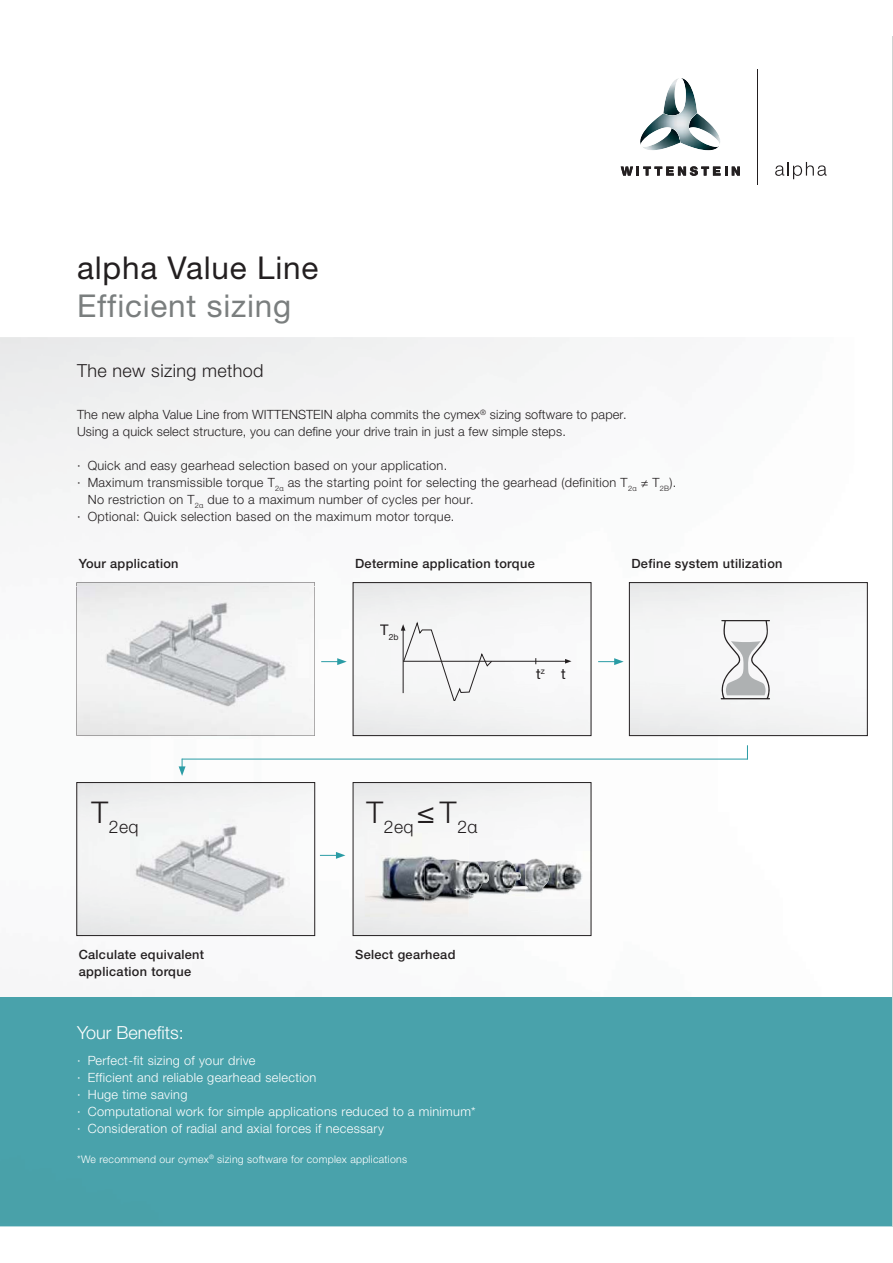
<style>
.page{position:relative;width:893px;height:1263px;background:#fff}
.page>*{position:absolute;margin:0;border:0;box-sizing:border-box;transform-origin:0 0}
.t1{font:31.5px "Helvetica Neue LTW1 G";letter-spacing:.025em;color:#7a7e7e}
.t2{font:31.5px "Helvetica Neue LTW1 G";letter-spacing:.025em;color:#231f20}
.t3{font:300 18px "Helvetica Neue LTW1 G";letter-spacing:.02em;color:#231f20}
.t4{font:300 18px "Helvetica Neue LTW1 G";color:#fff}
.t5{font:300 17.55px "Helvetica Neue LTW1 G";letter-spacing:.025em;color:#231f20}
.t6{font:14.7px "Helvetica Neue LT Std";color:#231f20}
.t7{font:300 12.75px/17px "Helvetica Neue LTW1 G";letter-spacing:.025em;color:#231f20}
.t8{font:300 12.75px/17px "Helvetica Neue LTW1 G";letter-spacing:.025em;color:#fff}
.t9{font:500 12.75px/17px "Helvetica Neue LTW1 G";letter-spacing:.025em;color:#231f20}
.t10{font:300 10.5px "Helvetica Neue LTW1 G";letter-spacing:.025em;color:#fff}
.t11{font:8.55px "Helvetica Neue LT Std";color:#231f20}
</style>
<div class="page">
<img style="left:0;top:591px;width:106px;height:346px">
<img style="left:267px;top:591px;width:106px;height:346px">
<img style="left:588px;top:591px;width:52px;height:346px">
<img style="left:178px;top:758px;width:89px;height:10px">
<div style="left:0;top:997px;width:892px;height:229px;background:#49a2ab"></div>
<div style="left:0;top:997px;width:854px;height:225px;background:#49a2ab"></div>
<svg style="left:747px;top:745px;width:1px;height:14px"></svg>
<svg style="left:179px;top:759px;width:7px;height:17px"></svg>
<img style="left:76px;top:583px;width:239px;height:156px">
<svg style="left:77px;top:582px;width:238px;height:5px"></svg>
<img style="left:77px;top:587px;width:238px;height:149px">
<img style="left:79px;top:784px;width:234px;height:150px">
<img style="left:131px;top:813px;width:158px;height:110px">
<div style="left:77px;top:782px;width:238px;height:154px;border:1px solid #231f20"></div>
<img style="left:355px;top:784px;width:234px;height:150px">
<img style="left:591px;top:851px;width:2px;height:47px">
<img style="left:525px;top:881px;width:64px;height:17px">
<img style="left:525px;top:861px;width:4px;height:35px">
<img style="left:527px;top:859px;width:21px;height:29px">
<img style="left:478px;top:871px;width:29px;height:28px">
<img style="left:497px;top:864px;width:16px;height:32px">
<img style="left:489px;top:891px;width:20px;height:7px">
<svg style="left:511px;top:886px;width:16px;height:11px"></svg>
<img style="left:469px;top:898px;width:9px;height:6px">
<img style="left:469px;top:861px;width:20px;height:37px">
<img style="left:365px;top:833px;width:104px;height:84px">
<img style="left:408px;top:859px;width:61px;height:45px">
<img style="left:464px;top:866px;width:5px;height:26px">
<img style="left:423px;top:857px;width:41px;height:46px">
<div style="left:353px;top:782px;width:238px;height:154px;border:1px solid #231f20"></div>
<div style="left:355px;top:584px;width:234px;height:150px;background:#f3f4f4"></div>
<hr style="left:403px;top:661px;width:163px;height:1px;background:#231f20">
<svg style="left:565px;top:659px;width:6px;height:5px"></svg>
<svg style="left:401px;top:620px;width:92px;height:81px"></svg>
<div style="left:353px;top:582px;width:238px;height:154px;border:1px solid #231f20"></div>
<img style="left:631px;top:583px;width:237px;height:153px">
<svg style="left:720px;top:620px;width:50px;height:79px"></svg>
<div style="left:629px;top:582px;width:238px;height:154px;border:1px solid #231f20"></div>
<svg style="left:321px;top:658px;width:26px;height:7px"></svg>
<svg style="left:598px;top:658px;width:26px;height:7px"></svg>
<hr style="left:182px;top:759px;width:566px;height:1px;background:#2a9ca5">
<svg style="left:320px;top:852px;width:25px;height:7px"></svg>
<hr style="left:892px;top:36px;width:1px;height:1190px;background:#d0d3d2">
<svg style="left:621px;top:166px;width:119px;height:10px"></svg>
<svg style="left:775px;top:162px;width:52px;height:17px"></svg>
<hr style="left:758px;top:69px;width:1px;height:116px;background:#231f20">
<svg style="left:640px;top:78px;width:80px;height:72px"></svg>
<h1 class="t2" style="left:77px;top:256px;width:243px">alpha Value Line</h1>
<h1 class="t1" style="left:77px;top:294px;width:216px">Efficient sizing</h1>
<h2 class="t3" style="left:77px;top:364px;width:188px">The new sizing method</h2>
<p class="t7" style="left:77px;top:407px;width:551px">The new alpha Value Line from WITTENSTEIN alpha commits the cymex<sup>®</sup> sizing software to paper.<br>Using a quick select structure, you can define your drive train in just a few simple steps.</p>
<p class="t7" style="left:77px;top:458px;width:372px">· Quick and easy gearhead selection based on your application.</p>
<p class="t7" style="left:77px;top:475px;width:601px">· Maximum transmissible torque T<sub>2α</sub> as the starting point for selecting the gearhead (definition T<sub>2α</sub> ≠ T<sub>2B</sub>).</p>
<p class="t7" style="left:88px;top:492px;width:387px">No restriction on T<sub>2α</sub> due to a maximum number of cycles per hour.</p>
<p class="t7" style="left:77px;top:509px;width:379px">· Optional: Quick selection based on the maximum motor torque.</p>
<p class="t9" style="left:79px;top:556px;width:101px">Your application</p>
<p class="t9" style="left:355px;top:556px;width:181px">Determine application torque</p>
<p class="t11" style="left:380px;top:632px;width:20px"><sup>T</sup>2b</p>
<h3 class="t5" style="left:91px;top:820px;width:49px"><sup>T</sup>2eq</h3>
<h3 class="t5" style="left:366px;top:820px;width:112px"><sup>T</sup>2eq <sup>≤</sup> <sup>T</sup>2α</h3>
<p class="t9" style="left:79px;top:947px;width:127px">Calculate equivalent application torque</p>
<p class="t9" style="left:355px;top:947px;width:102px">Select gearhead</p>
<h2 class="t4" style="left:77px;top:1026px;width:108px">Your Benefits:</h2>
<p class="t8" style="left:77px;top:1053px;width:400px">· Perfect-fit sizing of your drive<br>· Efficient and reliable gearhead selection<br>· Huge time saving<br>· Computational work for simple applications reduced to a minimum* · Consideration of radial and axial forces if necessary</p>
<p class="t10" style="left:77px;top:1155px;width:331px">*We recommend our cymex<sup>®</sup> sizing software for complex applications</p>
<p class="t6" style="left:536px;top:666px;width:6px">t</p>
<p class="t6" style="left:561px;top:666px;width:6px">t</p>
<p class="t11" style="left:541px;top:666px;width:6px">z</p>
<p class="t9" style="left:631px;top:556px;width:153px">Define system utilization</p>
</div>
